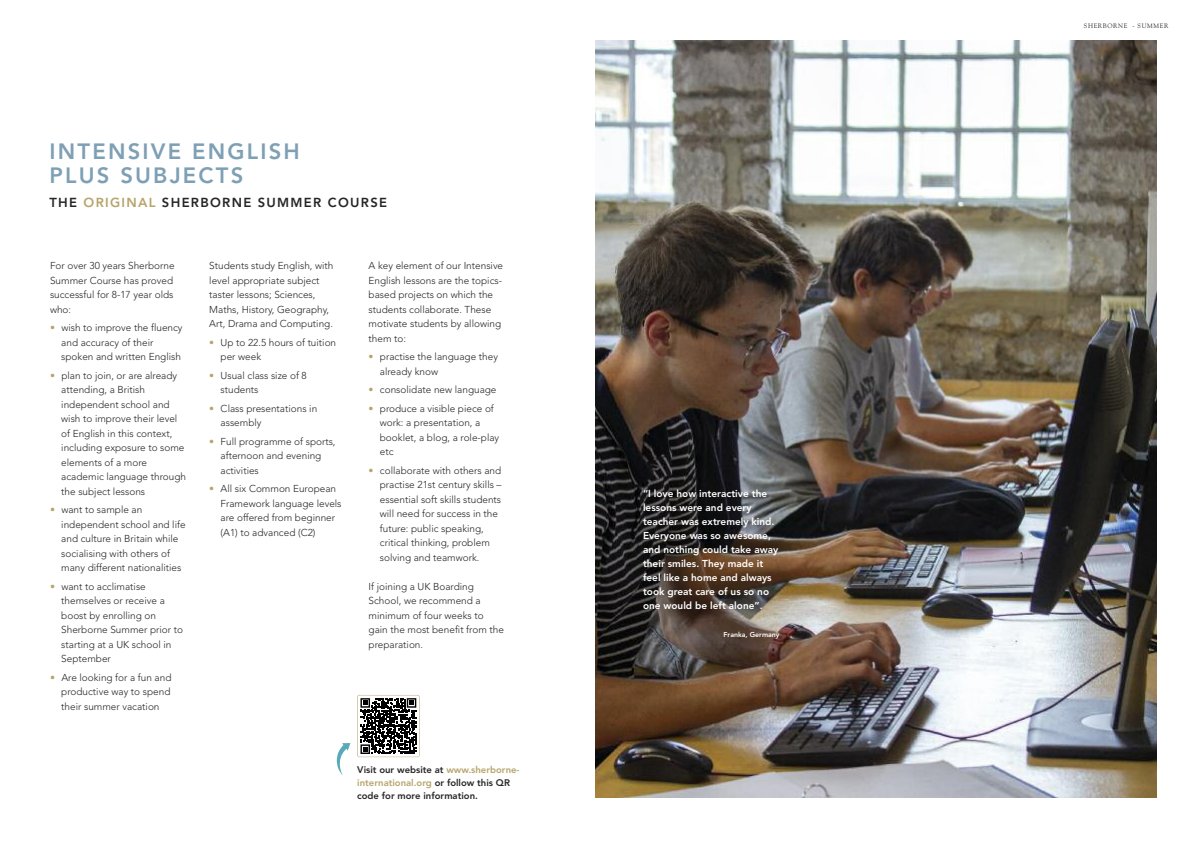
<style>
.page{position:relative;width:1191px;height:842px;background:#fff}
.page>*{position:absolute;margin:0;border:0;box-sizing:border-box;transform-origin:0 0}
.t1{font:800 22px/24px "Avenir";letter-spacing:.1em;color:#7ea0b5}
.t2{font:800 13px "Avenir";letter-spacing:.1em;color:#272526}
.t3{font:300 10px/14.5px "Avenir";color:#272526}
.t4{font:800 10px/14px "Avenir";color:#fff}
.t5{font:800 9.5px/13px "Avenir";color:#272526}
.t6{font:800 7px "Avenir";color:#fff}
.t7{font:6.5px "Goudy Old Style BT";letter-spacing:.1em;color:#272526}
.s1{color:#b6a46a}
</style>
<div class="page">
<svg style="left:358px;top:695px;width:61px;height:62px"></svg>
<div style="left:357px;top:695px;width:62px;height:62px;border:1px solid #b6a46a;border-radius:2px"></div>
<img style="left:596px;top:41px;width:560px;height:756px">
<svg style="left:336px;top:743px;width:14px;height:32px"></svg>
<svg style="left:360px;top:698px;width:56px;height:60px"></svg>
<h1 class="t1" style="left:49px;top:139px;width:252px">INTENSIVE ENGLISH<br>PLUS SUBJECTS</h1>
<h2 class="t2" style="left:49px;top:192px;width:339px">THE <span class="s1">ORIGINAL</span> SHERBORNE SUMMER COURSE</h2>
<p class="t3" style="left:50px;top:259px;width:126px">For over 30 years Sherborne<br>Summer Course has proved successful for 8-17 year olds who:</p>
<p class="t3" style="left:61px;top:321px;width:123px;text-indent:-11px"><span class="s1">•</span> wish to improve the fluency and accuracy of their spoken and written English</p>
<p class="t3" style="left:61px;top:368px;width:126px;text-indent:-11px"><span class="s1">•</span> plan to join, or are already attending, a British independent school and wish to improve their level of English in this context, including exposure to some elements of a more academic language through the subject lessons</p>
<p class="t3" style="left:61px;top:503px;width:126px;text-indent:-11px"><span class="s1">•</span> want to sample an independent school and life and culture in Britain while socialising with others of many different nationalities</p>
<p class="t3" style="left:61px;top:579px;width:123px;text-indent:-11px"><span class="s1">•</span> want to acclimatise themselves or receive a boost by enrolling on<br>Sherborne Summer prior to starting at a UK school in<br>September</p>
<p class="t3" style="left:61px;top:670px;width:112px;text-align:justify;text-indent:-11px"><span class="s1">•</span> Are looking for a fun and productive way to spend their summer vacation</p>
<p class="t3" style="left:209px;top:259px;width:126px">Students study English, with level appropriate subject taster lessons; Sciences,<br>Maths, History, Geography,<br>Art, Drama and Computing.</p>
<p class="t3" style="left:220px;top:335px;width:117px;text-indent:-11px"><span class="s1">•</span> Up to 22.5 hours of tuition per week</p>
<p class="t3" style="left:220px;top:368px;width:88px;text-indent:-11px"><span class="s1">•</span> Usual class size of 8 students</p>
<p class="t3" style="left:220px;top:401px;width:98px;text-indent:-11px"><span class="s1">•</span> Class presentations in assembly</p>
<p class="t3" style="left:220px;top:434px;width:116px;text-indent:-11px"><span class="s1">•</span> Full programme of sports, afternoon and evening activities</p>
<p class="t3" style="left:220px;top:482px;width:122px;text-indent:-11px"><span class="s1">•</span> All six Common European<br>Framework language levels are offered from beginner (A1) to advanced (C2)</p>
<p class="t3" style="left:368px;top:259px;width:136px">A key element of our Intensive<br>English lessons are the topics&shy;based projects on which the students collaborate. These motivate students by allowing them to:</p>
<p class="t3" style="left:380px;top:350px;width:120px;text-indent:-11px"><span class="s1">•</span> practise the language they already know</p>
<p class="t3" style="left:368px;top:383px;width:129px"><span class="s1">•</span> consolidate new language</p>
<p class="t3" style="left:380px;top:401px;width:121px;text-indent:-11px"><span class="s1">•</span> produce a visible piece of work: a presentation, a booklet, a blog, a role-play etc</p>
<p class="t3" style="left:380px;top:463px;width:123px;text-indent:-11px"><span class="s1">•</span> collaborate with others and practise 21st century skills – essential soft skills students will need for success in the future: public speaking, critical thinking, problem solving and teamwork.</p>
<p class="t3" style="left:368px;top:579px;width:137px">If joining a UK Boarding<br>School, we recommend a minimum of four weeks to gain the most benefit from the preparation.</p>
<p class="t5" style="left:357px;top:763px;width:164px">Visit our website at <span class="s1">www.sherborne&shy;international.org</span> or follow this QR code for more information.</p>
<p class="t4" style="left:643px;top:486px;width:137px">“I love how interactive the lessons were and every teacher was extremely kind.<br>Everyone was so awesome, and nothing could take away their smiles. They made it feel like a home and always took great care of us so no one would be left alone”.</p>
<p class="t6" style="left:723px;top:629px;width:57px">Franka, Germany</p>
<p class="t7" style="left:1084px;top:23px;width:86px">SHERBORNE - SUMMER</p>
</div>
